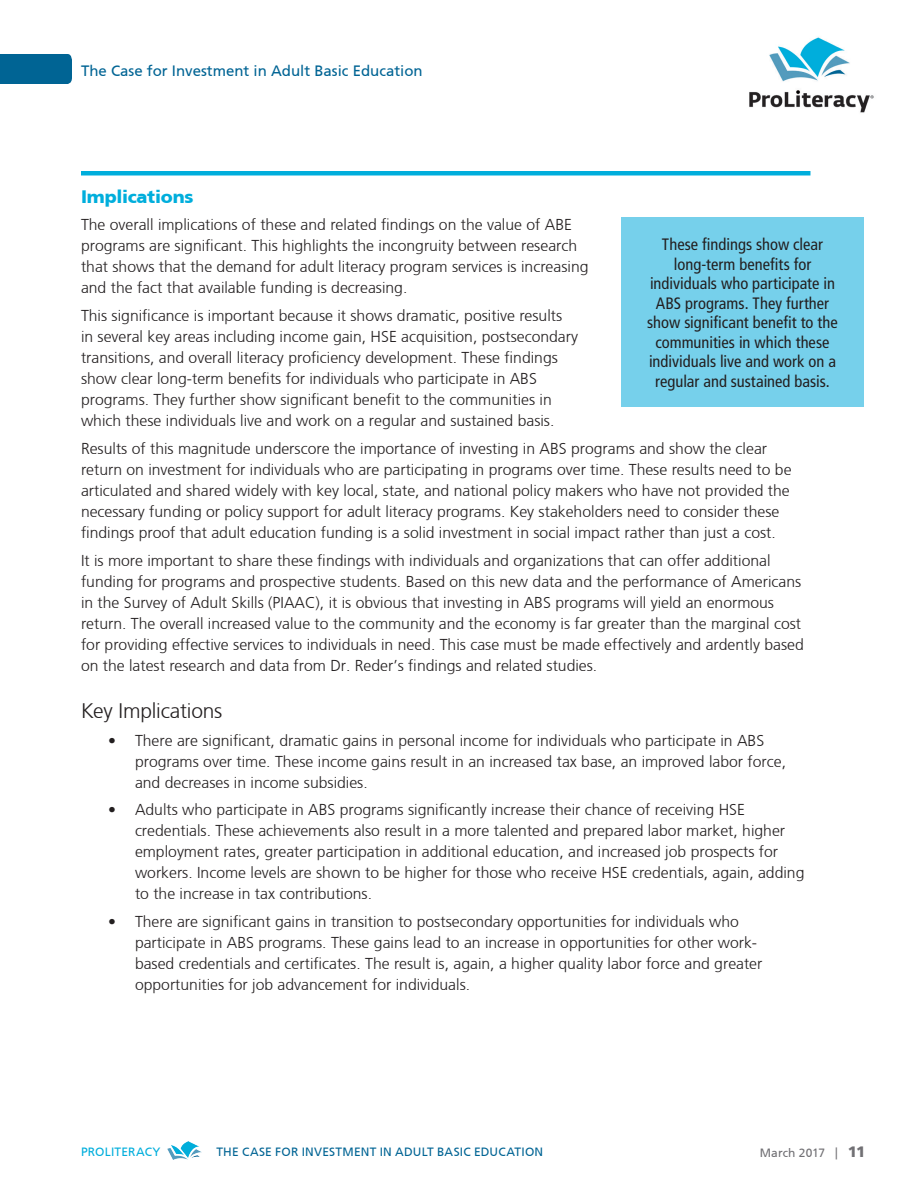
<style>
.page{position:relative;width:918px;height:1188px;background:#fff}
.page>*{position:absolute;margin:0;border:0;box-sizing:border-box;transform-origin:0 0}
.t1{font:300 21px "Frutiger CE";letter-spacing:-.01em;color:#231f20}
.bold_suhead{font:900 18px "Frutiger CE";letter-spacing:-.01em;color:#00aedc}
.box_description{font:condensed 16.5px/19.5px "Frutiger LT";color:#231f20;text-align:center}
.body{font:300 15.75px/21px "Frutiger CE";color:#231f20}
.t2{font:15px "Frutiger CE";color:#006494}
.t3{font:12px "Frutiger CE";letter-spacing:.015em;color:#006494}
.t4{font:12px "Frutiger CE";letter-spacing:.01em;color:#717074}
.t5{font:12px "Frutiger CE";letter-spacing:.02em;color:#00aedc}
.s1{font-weight:900;font-size:15px}
</style>
<div class="page">
<img style="left:168px;top:1141px;width:33px;height:19px">
<img style="left:749px;top:37px;width:125px;height:76px">
<div style="left:81px;top:171px;width:729px;height:5px;background:#00aedc"></div>
<div style="left:0;top:54px;width:72px;height:30px;background:#006494"></div>
<div style="left:621px;top:218px;width:243px;height:189px;background:#76d0eb"></div>
<p class="t2" style="left:81px;top:62px;width:343px">The Case for Investment in Adult Basic Education</p>
<p class="bold_suhead" style="left:81px;top:185px;width:114px">Implications</p>
<p class="body" style="left:81px;top:214px;width:509px">The overall implications of these and related findings on the value of ABE programs are significant. This highlights the incongruity between research that shows that the demand for adult literacy program services is increasing and the fact that available funding is decreasing.</p>
<p class="body" style="left:81px;top:305px;width:499px">This significance is important because it shows dramatic, positive results in several key areas including income gain, HSE acquisition, postsecondary transitions, and overall literacy proficiency development. These findings show clear long-term benefits for individuals who participate in ABS programs. They further show significant benefit to the communities in which these individuals live and work on a regular and sustained basis.</p>
<p class="body" style="left:81px;top:438px;width:712px">Results of this magnitude underscore the importance of investing in ABS programs and show the clear return on investment for individuals who are participating in programs over time. These results need to be articulated and shared widely with key local, state, and national policy makers who have not provided the necessary funding or policy support for adult literacy programs. Key stakeholders need to consider these findings proof that adult education funding is a solid investment in social impact rather than just a cost.</p>
<p class="body" style="left:81px;top:549px;width:724px">It is more important to share these findings with individuals and organizations that can offer additional funding for programs and prospective students. Based on this new data and the performance of Americans in the Survey of Adult Skills (PIAAC), it is obvious that investing in ABS programs will yield an enormous return. The overall increased value to the community and the economy is far greater than the marginal cost for providing effective services to individuals in need. This case must be made effectively and ardently based on the latest research and data from Dr. Reder’s findings and related studies.</p>
<h2 class="t1" style="left:81px;top:698px;width:143px">Key Implications</h2>
<p class="body" style="left:135px;top:729px;width:653px;text-indent:-27px">• There are significant, dramatic gains in personal income for individuals who participate in ABS programs over time. These income gains result in an increased tax base, an improved labor force, and decreases in income subsidies.</p>
<p class="body" style="left:135px;top:799px;width:671px;text-indent:-27px">• Adults who participate in ABS programs significantly increase their chance of receiving HSE credentials. These achievements also result in a more talented and prepared labor market, higher employment rates, greater participation in additional education, and increased job prospects for workers. Income levels are shown to be higher for those who receive HSE credentials, again, adding to the increase in tax contributions.</p>
<p class="body" style="left:135px;top:911px;width:629px;text-indent:-27px">• There are significant gains in transition to postsecondary opportunities for individuals who participate in ABS programs. These gains lead to an increase in opportunities for other work&shy;based credentials and certificates. The result is, again, a higher quality labor force and greater opportunities for job advancement for individuals.</p>
<p class="box_description" style="left:647px;top:235px;width:192px">These findings show clear long-term benefits for individuals who participate in<br>ABS programs. They further show significant benefit to the communities in which these individuals live and work on a regular and sustained basis.</p>
<p class="t5" style="left:81px;top:1144px;width:81px">PROLITERACY</p>
<p class="t3" style="left:216px;top:1144px;width:328px">THE CASE FOR INVESTMENT IN ADULT BASIC EDUCATION</p>
<p class="t4" style="left:760px;top:1146px;width:107px">March 2017 | <span class="s1">11</span></p>
</div>
